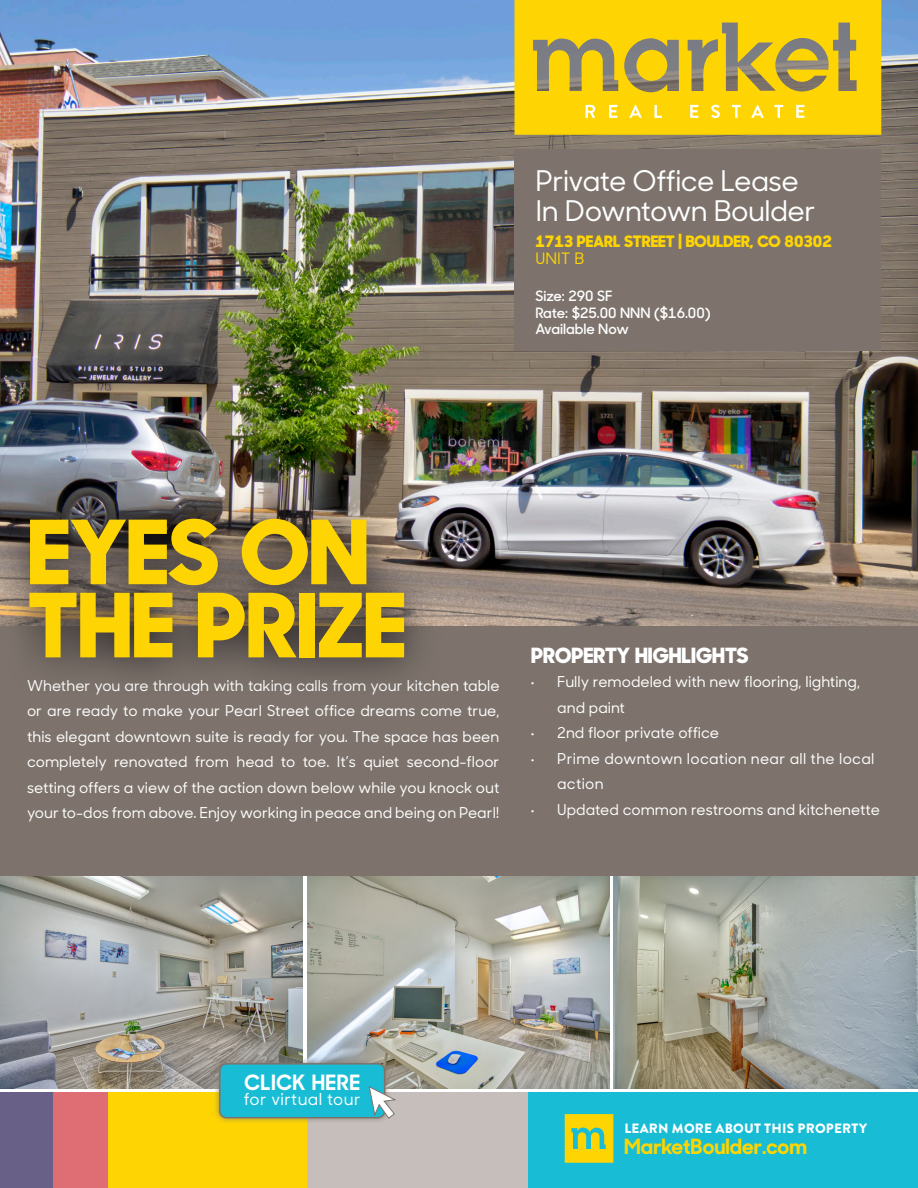
<style>
.page{position:relative;width:918px;height:1188px;background:#fff}
.page>*{position:absolute;margin:0;border:0;box-sizing:border-box;transform-origin:0 0}
.t1{font:800 88.5px "Sharp Sans No 1";color:#fed503}
.t2{font:500 28.5px "Sharp Sans No 1";letter-spacing:-.02em;color:#fff}
.t3{font:700 21.15px "Sharp Sans No 1";letter-spacing:.025em;color:#fff}
.t4{font:800 21px "Sharp Sans No 1";color:#fff}
.t5{font:700 21px "Sharp Sans No 1";color:#fed503}
.t6{font:500 16.5px "Sharp Sans No 1";letter-spacing:.025em;color:#fff}
.t7{font:800 15.75px "Sharp Sans No 1";color:#fed503}
.t8{font:500 15.75px "Sharp Sans No 1";color:#fed503}
.t9{font:500 15px/25.5px "Sharp Sans No 1";color:#fff;text-align:justify}
.t10{font:500 15px/25.5px "Sharp Sans No 1";letter-spacing:.02em;color:#fff}
.t11{font:600 14.25px/16.5px "Sharp Sans No 1";color:#fff}
.t12{font:900 13.5px "Brandon Grotesque";letter-spacing:.02em;color:#fff}
</style>
<div class="page">
<img style="left:0;top:0;width:918px;height:627px">
<div style="left:528px;top:1093px;width:390px;height:95px;background:#18bdd5"></div>
<div style="left:306px;top:1093px;width:222px;height:95px;background:#c6bebb"></div>
<div style="left:107px;top:1093px;width:199px;height:95px;background:#fed503"></div>
<div style="left:53px;top:1093px;width:54px;height:95px;background:#de6d74"></div>
<div style="left:0;top:1093px;width:53px;height:95px;background:#686086"></div>
<svg style="left:514px;top:0;width:367px;height:135px;background:#e5c31a"></svg>
<svg style="left:586px;top:105px;width:9px;height:13px"></svg>
<svg style="left:609px;top:105px;width:8px;height:13px"></svg>
<svg style="left:629px;top:105px;width:13px;height:13px"></svg>
<svg style="left:654px;top:105px;width:8px;height:13px"></svg>
<svg style="left:690px;top:105px;width:8px;height:13px"></svg>
<svg style="left:711px;top:105px;width:9px;height:13px"></svg>
<svg style="left:732px;top:105px;width:9px;height:13px"></svg>
<svg style="left:751px;top:105px;width:13px;height:13px"></svg>
<svg style="left:774px;top:105px;width:9px;height:13px"></svg>
<svg style="left:796px;top:105px;width:8px;height:13px"></svg>
<div style="left:514px;top:150px;width:367px;height:201px;background:#7d736c"></div>
<div style="left:0;top:627px;width:918px;height:249px;background:#7d736c"></div>
<img style="left:307px;top:876px;width:303px;height:213px">
<img style="left:0;top:876px;width:303px;height:213px">
<img style="left:613px;top:876px;width:305px;height:213px">
<img style="left:0;top:481px;width:442px;height:197px">
<svg style="left:565px;top:1114px;width:48px;height:49px;background:#d7d026"></svg>
<div style="left:213px;top:1057px;width:178px;height:68px;background:#7d736c;opacity:.75"></div>
<div style="left:220px;top:1064px;width:165px;height:54px;background:#18bdd5;border-radius:7px"></div>
<div style="left:219px;top:1063px;width:166px;height:55px;border:2px solid #7d736c;border-radius:7px"></div>
<svg style="left:369px;top:1086px;width:27px;height:33px"></svg>
<p class="t2" style="left:536px;top:160px;width:265px">Private Office Lease</p>
<p class="t2" style="left:536px;top:190px;width:281px">In Downtown Boulder</p>
<p class="t7" style="left:536px;top:230px;width:298px">1713 PEARL STREET | BOULDER, CO 80302</p>
<p class="t8" style="left:536px;top:246px;width:50px">UNIT B</p>
<p class="t11" style="left:536px;top:287px;width:177px">Size: 290 SF<br>Rate: $25.00 NNN ($16.00)</p>
<p class="t11" style="left:536px;top:320px;width:95px">Available Now</p>
<p class="t1" style="left:28px;top:487px;width:342px">EYES ON</p>
<p class="t1" style="left:28px;top:560px;width:380px">THE PRIZE</p>
<p class="t9" style="left:27px;top:672px;width:474px">Whether you are through with taking calls from your kitchen table or are ready to make your Pearl Street office dreams come true, this elegant downtown suite is ready for you. The space has been completely renovated from head to toe. It’s quiet second-floor setting offers a view of the action down below while you knock out your to-dos from above. Enjoy working in peace and being on Pearl!</p>
<p class="t4" style="left:531px;top:640px;width:219px">PROPERTY HIGHLIGHTS</p>
<p class="t9" style="left:557px;top:668px;width:304px;text-indent:-27px">• Fully remodeled with new flooring, lighting, and paint</p>
<p class="t9" style="left:530px;top:719px;width:190px">• 2nd floor private office</p>
<p class="t10" style="left:557px;top:745px;width:319px;text-indent:-27px">• Prime downtown location near all the local action</p>
<p class="t9" style="left:530px;top:796px;width:351px">• Updated common restrooms and kitchenette</p>
<p class="t3" style="left:244px;top:1067px;width:117px">CLICK HERE</p>
<p class="t6" style="left:244px;top:1087px;width:118px">for virtual tour</p>
<p class="t12" style="left:624px;top:1119px;width:244px">LEARN MORE ABOUT THIS PROPERTY</p>
<p class="t5" style="left:624px;top:1131px;width:184px">MarketBoulder.com</p>
</div>
